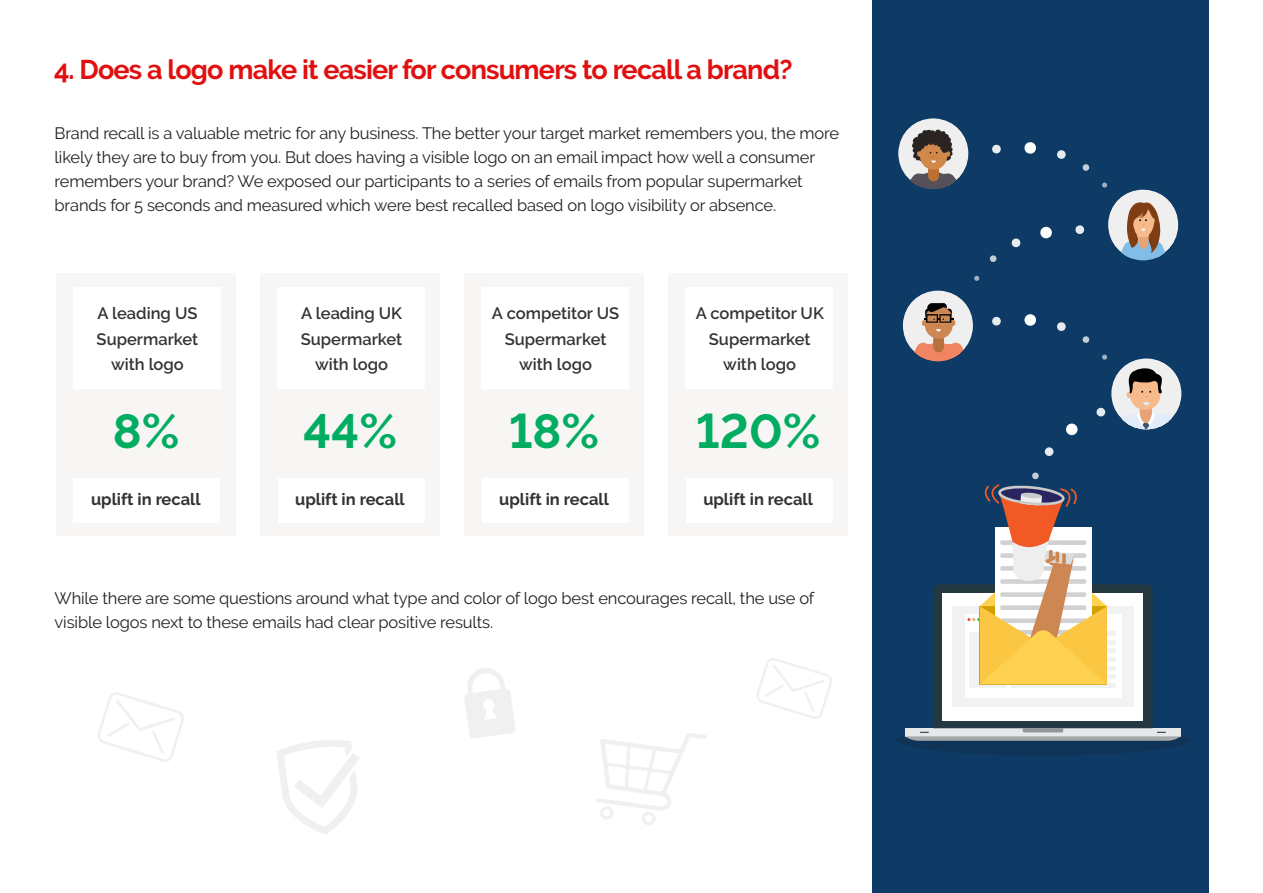
<style>
.page{position:relative;width:1263px;height:893px;background:#fff}
.page>*{position:absolute;margin:0;border:0;box-sizing:border-box;transform-origin:0 0}
.t1{font:700 48px "Raleway";color:#02ac61}
.t2{font:700 27px "Raleway";letter-spacing:-.03em;color:#e11010}
.t3{font:16.5px/24px "Raleway";letter-spacing:-.01em;color:#231f20}
.t4{font:600 16.5px/25.5px "Raleway";color:#333;text-align:center}
.t5{font:700 16.5px "Raleway";color:#333}
</style>
<div class="page">
<div style="left:464px;top:273px;width:179px;height:263px;background:#f7f6f5"></div>
<div style="left:481px;top:287px;width:147px;height:101px;background:#fff"></div>
<div style="left:482px;top:478px;width:146px;height:45px;background:#fff"></div>
<div style="left:56px;top:273px;width:179px;height:263px;background:#f7f6f5"></div>
<div style="left:73px;top:287px;width:147px;height:101px;background:#fff"></div>
<div style="left:74px;top:478px;width:146px;height:45px;background:#fff"></div>
<div style="left:260px;top:273px;width:179px;height:263px;background:#f7f6f5"></div>
<div style="left:277px;top:287px;width:147px;height:101px;background:#fff"></div>
<div style="left:278px;top:478px;width:146px;height:45px;background:#fff"></div>
<div style="left:668px;top:273px;width:179px;height:263px;background:#f7f6f5"></div>
<div style="left:685px;top:287px;width:148px;height:101px;background:#fff"></div>
<div style="left:686px;top:478px;width:147px;height:45px;background:#fff"></div>
<svg style="left:98px;top:693px;width:86px;height:69px"></svg>
<svg style="left:276px;top:740px;width:83px;height:94px"></svg>
<svg style="left:596px;top:733px;width:110px;height:92px"></svg>
<svg style="left:756px;top:658px;width:76px;height:61px"></svg>
<svg style="left:465px;top:668px;width:50px;height:70px"></svg>
<div style="left:873px;top:0;width:336px;height:893px;background:#0d3b66"></div>
<div style="left:1032px;top:473px;width:7px;height:6px;background:#c2cdd8;border-radius:50%"></div>
<div style="left:1045px;top:447px;width:8px;height:9px;background:#e6ebef;border-radius:4px"></div>
<svg style="left:1096px;top:408px;width:9px;height:8px"></svg>
<svg style="left:1066px;top:423px;width:12px;height:12px"></svg>
<svg style="left:974px;top:276px;width:5px;height:5px"></svg>
<svg style="left:990px;top:255px;width:6px;height:7px"></svg>
<svg style="left:1012px;top:238px;width:8px;height:9px"></svg>
<svg style="left:1075px;top:225px;width:9px;height:9px"></svg>
<svg style="left:1040px;top:226px;width:12px;height:13px"></svg>
<svg style="left:1082px;top:336px;width:7px;height:7px"></svg>
<svg style="left:1057px;top:322px;width:9px;height:9px"></svg>
<svg style="left:992px;top:317px;width:9px;height:9px"></svg>
<svg style="left:1024px;top:314px;width:12px;height:12px"></svg>
<svg style="left:1082px;top:164px;width:7px;height:7px"></svg>
<svg style="left:1057px;top:150px;width:9px;height:9px"></svg>
<svg style="left:992px;top:145px;width:9px;height:8px"></svg>
<svg style="left:1024px;top:142px;width:12px;height:12px"></svg>
<div style="left:896px;top:725px;width:294px;height:30px;background:#0f3457;border-radius:50%"></div>
<svg style="left:905px;top:484px;width:276px;height:257px"></svg>
<svg style="left:1102px;top:182px;width:77px;height:79px"></svg>
<svg style="left:898px;top:118px;width:71px;height:72px"></svg>
<svg style="left:1102px;top:355px;width:80px;height:75px"></svg>
<svg style="left:902px;top:291px;width:71px;height:71px"></svg>
<p class="t2" style="left:54px;top:54px;width:740px">4. Does a logo make it easier for consumers to recall a brand?</p>
<p class="t3" style="left:55px;top:121px;width:786px">Brand recall is a valuable metric for any business. The better your target market remembers you, the more likely they are to buy from you. But does having a visible logo on an email impact how well a consumer remembers your brand? We exposed our participants to a series of emails from popular supermarket brands for 5 seconds and measured which were best recalled based on logo visibility or absence.</p>
<p class="t4" style="left:97px;top:301px;width:103px;text-align:left">A leading US<br>Supermarket</p>
<p class="t4" style="left:111px;top:352px;width:74px">with logo</p>
<p class="t1" style="left:113px;top:404px;width:68px">8%</p>
<p class="t5" style="left:91px;top:489px;width:111px">uplift in recall</p>
<p class="t4" style="left:301px;top:301px;width:103px;text-align:left">A leading UK<br>Supermarket</p>
<p class="t4" style="left:315px;top:352px;width:74px">with logo</p>
<p class="t1" style="left:303px;top:404px;width:95px">44%</p>
<p class="t5" style="left:295px;top:489px;width:111px">uplift in recall</p>
<p class="t4" style="left:492px;top:301px;width:129px">A competitor US<br>Supermarket</p>
<p class="t4" style="left:519px;top:352px;width:74px">with logo</p>
<p class="t1" style="left:509px;top:404px;width:92px">18%</p>
<p class="t5" style="left:499px;top:489px;width:111px">uplift in recall</p>
<p class="t4" style="left:696px;top:301px;width:130px">A competitor UK<br>Supermarket</p>
<p class="t4" style="left:723px;top:352px;width:74px">with logo</p>
<p class="t1" style="left:696px;top:404px;width:126px">120%</p>
<p class="t5" style="left:703px;top:489px;width:111px">uplift in recall</p>
<p class="t3" style="left:55px;top:587px;width:761px">While there are some questions around what type and color of logo best encourages recall, the use of visible logos next to these emails had clear positive results.</p>
</div>
